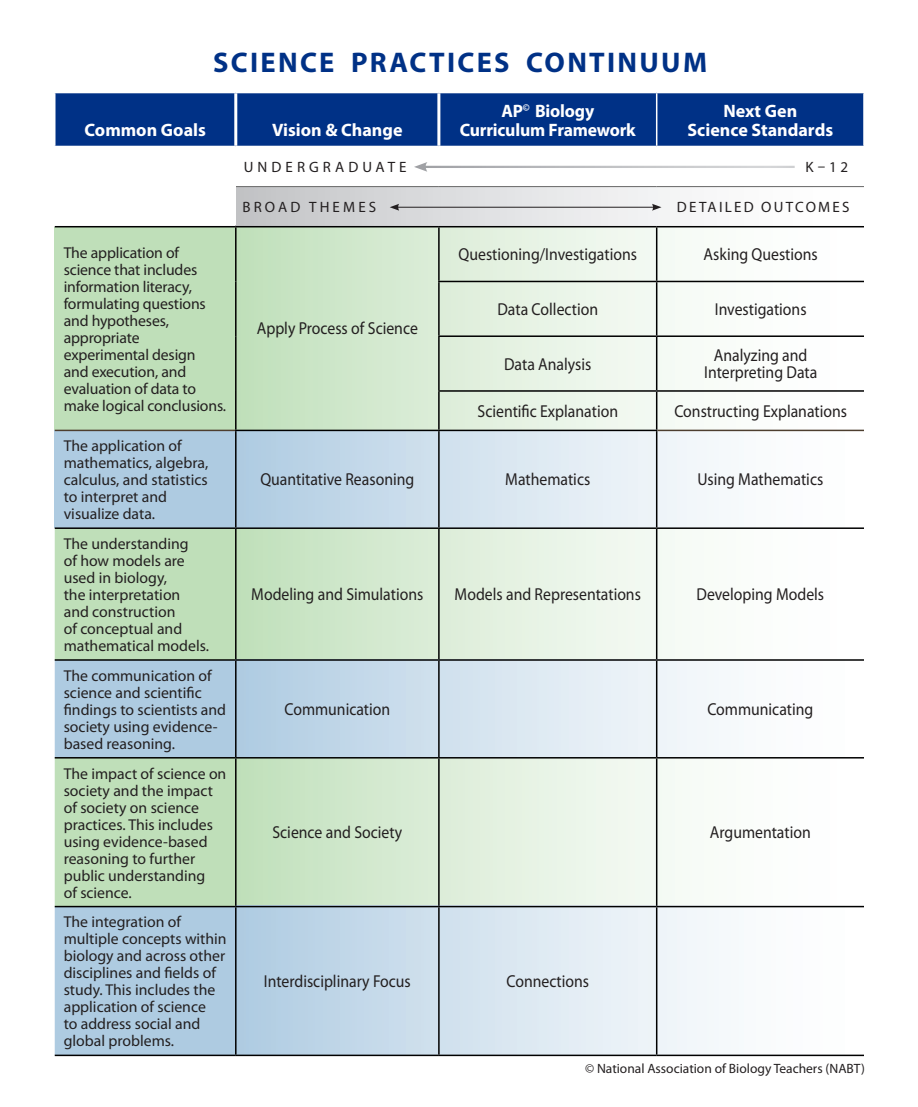
<style>
.page{position:relative;width:918px;height:1107px;background:#fff}
.page>*{position:absolute;margin:0;border:0;box-sizing:border-box;transform-origin:0 0}
.t1{font:700 28.5px "Myriad Pro";letter-spacing:.08em;color:#003186}
.t2{font:700 18px/19.5px "Myriad Pro";letter-spacing:-.005em;color:#fff;text-align:center}
.t3{font:17.4px/17px "Myriad Pro";color:#231f20;text-align:center;scale:.91 1}
.t4{font:15.75px/17px "Myriad Pro";color:#231f20}
.t5{font:15px "Myriad Pro";letter-spacing:.15em;color:#231f20}
.t6{font:15px "Myriad Pro";letter-spacing:.21em;color:#231f20}
.t7{font:15px "Myriad Pro";letter-spacing:.27em;color:#231f20}
.t8{font:13.5px "Myriad Pro";color:#231f20}
</style>
<div class="page">
<div style="left:236px;top:757px;width:628px;height:148px;background:linear-gradient(to right,#c5e2bf,#fff)"></div>
<div style="left:236px;top:227px;width:628px;height:203px;background:linear-gradient(to right,#c5e2bf,#fff)"></div>
<div style="left:236px;top:528px;width:628px;height:132px;background:linear-gradient(to right,#c5e2bf,#fff)"></div>
<div style="left:236px;top:905px;width:628px;height:151px;background:linear-gradient(to right,#b2cde2,#fff)"></div>
<div style="left:236px;top:430px;width:628px;height:98px;background:linear-gradient(to right,#b3cee3,#fff)"></div>
<div style="left:236px;top:660px;width:628px;height:97px;background:linear-gradient(to right,#b3cee3,#fff)"></div>
<div style="left:236px;top:187px;width:628px;height:40px;background:linear-gradient(to right,#c5c6c8,#fff)"></div>
<hr style="left:397px;top:207px;width:257px;height:1px;background:#231f20">
<svg style="left:390px;top:204px;width:9px;height:7px"></svg>
<svg style="left:652px;top:204px;width:10px;height:7px"></svg>
<div style="left:56px;top:93px;width:807px;height:53px;background:#003186"></div>
<div style="left:55px;top:227px;width:181px;height:203px;background:#bfdfb9"></div>
<div style="left:55px;top:430px;width:181px;height:98px;background:#aecbe1"></div>
<div style="left:55px;top:529px;width:180px;height:130px;background:#bfdfb9"></div>
<svg style="left:55px;top:661px;width:180px;height:394px;background:#b3d2d1"></svg>
<hr style="left:55px;top:226px;width:181px;height:1px;background:#000">
<hr style="left:236px;top:226px;width:203px;height:1px;background:#000">
<hr style="left:439px;top:226px;width:218px;height:1px;background:#000">
<hr style="left:657px;top:226px;width:207px;height:1px;background:#000">
<hr style="left:55px;top:527px;width:181px;height:2px;background:#000">
<hr style="left:236px;top:527px;width:203px;height:2px;background:#000">
<hr style="left:439px;top:527px;width:218px;height:2px;background:#000">
<hr style="left:657px;top:527px;width:207px;height:2px;background:#000">
<hr style="left:438px;top:281px;width:219px;height:1px;background:#000">
<hr style="left:657px;top:281px;width:207px;height:1px;background:#000">
<hr style="left:438px;top:335px;width:219px;height:2px;background:#000">
<hr style="left:657px;top:335px;width:207px;height:2px;background:#000">
<hr style="left:438px;top:390px;width:219px;height:2px;background:#000">
<hr style="left:657px;top:390px;width:207px;height:2px;background:#000">
<hr style="left:235px;top:430px;width:204px;height:1px;background:#000">
<hr style="left:439px;top:430px;width:218px;height:1px;background:#000">
<hr style="left:55px;top:430px;width:180px;height:1px;background:#4d3e2f">
<hr style="left:657px;top:430px;width:207px;height:1px;background:#4d3e2f">
<hr style="left:55px;top:659px;width:181px;height:2px;background:#000">
<hr style="left:236px;top:659px;width:203px;height:2px;background:#000">
<hr style="left:439px;top:659px;width:218px;height:2px;background:#000">
<hr style="left:657px;top:659px;width:207px;height:2px;background:#000">
<hr style="left:55px;top:906px;width:181px;height:1px;background:#000">
<hr style="left:236px;top:906px;width:203px;height:1px;background:#000">
<hr style="left:439px;top:906px;width:218px;height:1px;background:#000">
<hr style="left:657px;top:906px;width:207px;height:1px;background:#000">
<hr style="left:55px;top:1055px;width:181px;height:1px;background:#000">
<hr style="left:236px;top:1055px;width:203px;height:1px;background:#000">
<hr style="left:439px;top:1055px;width:218px;height:1px;background:#000">
<hr style="left:657px;top:1055px;width:207px;height:1px;background:#000">
<hr style="left:55px;top:757px;width:181px;height:2px;background:#000">
<hr style="left:236px;top:757px;width:203px;height:2px;background:#000">
<hr style="left:439px;top:757px;width:218px;height:2px;background:#000">
<hr style="left:657px;top:757px;width:207px;height:2px;background:#000">
<hr style="left:235px;top:227px;width:2px;height:54px;background:#000">
<hr style="left:438px;top:227px;width:2px;height:54px;background:#000">
<hr style="left:235px;top:281px;width:2px;height:55px;background:#000">
<hr style="left:438px;top:282px;width:2px;height:53px;background:#000">
<hr style="left:235px;top:336px;width:2px;height:55px;background:#000">
<hr style="left:438px;top:337px;width:2px;height:53px;background:#000">
<hr style="left:235px;top:391px;width:2px;height:39px;background:#000">
<hr style="left:438px;top:392px;width:2px;height:38px;background:#000">
<hr style="left:235px;top:431px;width:2px;height:96px;background:#000">
<hr style="left:438px;top:431px;width:2px;height:96px;background:#000">
<hr style="left:235px;top:529px;width:2px;height:130px;background:#000">
<hr style="left:438px;top:529px;width:2px;height:130px;background:#000">
<hr style="left:235px;top:759px;width:2px;height:147px;background:#000">
<hr style="left:438px;top:759px;width:2px;height:147px;background:#000">
<hr style="left:235px;top:907px;width:2px;height:148px;background:#000">
<hr style="left:438px;top:907px;width:2px;height:148px;background:#000">
<hr style="left:235px;top:661px;width:2px;height:96px;background:#000">
<hr style="left:438px;top:661px;width:2px;height:96px;background:#000">
<hr style="left:656px;top:93px;width:1px;height:53px;background:#fff">
<hr style="left:234px;top:93px;width:3px;height:53px;background:#fff">
<hr style="left:437px;top:93px;width:3px;height:53px;background:#fff">
<hr style="left:656px;top:227px;width:1px;height:54px;background:#000">
<hr style="left:656px;top:282px;width:1px;height:53px;background:#000">
<hr style="left:656px;top:337px;width:1px;height:53px;background:#000">
<hr style="left:656px;top:392px;width:1px;height:38px;background:#000">
<hr style="left:656px;top:431px;width:1px;height:96px;background:#000">
<hr style="left:656px;top:529px;width:1px;height:130px;background:#000">
<hr style="left:656px;top:661px;width:1px;height:96px;background:#000">
<hr style="left:656px;top:759px;width:1px;height:147px;background:#000">
<hr style="left:656px;top:907px;width:1px;height:148px;background:#000">
<hr style="left:236px;top:186px;width:203px;height:1px;background:#666">
<hr style="left:439px;top:186px;width:218px;height:1px;background:#666">
<hr style="left:657px;top:186px;width:207px;height:1px;background:#666">
<svg style="left:414px;top:162px;width:13px;height:10px"></svg>
<h1 class="t1" style="left:213px;top:44px;width:495px">SCIENCE PRACTICES CONTINUUM</h1>
<p class="t2" style="left:85px;top:120px;width:123px">Common Goals</p>
<p class="t2" style="left:272px;top:120px;width:132px">Vision &amp; Change</p>
<p class="t2" style="left:460px;top:100px;width:178px">AP<sup>©</sup> Biology<br>Curriculum Framework</p>
<p class="t2" style="left:687px;top:100px;width:147px">Next Gen<br>Science Standards</p>
<p class="t4" style="left:64px;top:244px;width:164px">The application of science that includes information literacy, formulating questions and hypotheses, appropriate experimental design<br>and execution, and evaluation of data to make logical conclusions.</p>
<p class="t4" style="left:64px;top:437px;width:146px">The application of mathematics, algebra, calculus, and statistics to interpret and visualize data.</p>
<p class="t4" style="left:64px;top:535px;width:147px">The understanding<br>of how models are used in biology,<br>the interpretation and construction<br>of conceptual and mathematical models.</p>
<p class="t4" style="left:64px;top:667px;width:164px">The communication of science and scientific findings to scientists and society using evidence&shy;based reasoning.</p>
<p class="t4" style="left:64px;top:765px;width:164px">The impact of science on society and the impact of society on science practices. This includes using evidence-based reasoning to further public understanding<br>of science.</p>
<p class="t4" style="left:64px;top:913px;width:164px">The integration of multiple concepts within biology and across other disciplines and fields of study. This includes the application of science<br>to address social and global problems.</p>
<p class="t7" style="left:244px;top:158px;width:164px">UNDERGRADUATE</p>
<p class="t6" style="left:806px;top:158px;width:44px">K–12</p>
<p class="t6" style="left:242px;top:198px;width:135px">BROAD THEMES</p>
<p class="t5" style="left:677px;top:198px;width:174px">DETAILED OUTCOMES</p>
<p class="t3" style="left:257px;top:320px;width:179px">Apply Process of Science</p>
<p class="t3" style="left:459px;top:245px;width:198px">Questioning/Investigations</p>
<p class="t3" style="left:704px;top:245px;width:127px">Asking Questions</p>
<p class="t3" style="left:497px;top:300px;width:112px">Data Collection</p>
<p class="t3" style="left:715px;top:300px;width:102px">Investigations</p>
<p class="t3" style="left:504px;top:355px;width:97px">Data Analysis</p>
<p class="t3" style="left:704px;top:346px;width:126px">Analyzing and<br>Interpreting Data</p>
<p class="t3" style="left:478px;top:402px;width:156px">Scientific Explanation</p>
<p class="t3" style="left:674px;top:402px;width:191px">Constructing Explanations</p>
<p class="t3" style="left:260px;top:471px;width:171px">Quantitative Reasoning</p>
<p class="t3" style="left:505px;top:471px;width:95px">Mathematics</p>
<p class="t3" style="left:697px;top:471px;width:140px">Using Mathematics</p>
<p class="t3" style="left:251px;top:585px;width:191px">Modeling and Simulations</p>
<p class="t3" style="left:455px;top:585px;width:206px">Models and Representations</p>
<p class="t3" style="left:696px;top:585px;width:142px">Developing Models</p>
<p class="t3" style="left:284px;top:700px;width:118px">Communication</p>
<p class="t3" style="left:707px;top:700px;width:118px">Communicating</p>
<p class="t3" style="left:272px;top:824px;width:144px">Science and Society</p>
<p class="t3" style="left:710px;top:824px;width:112px">Argumentation</p>
<p class="t3" style="left:264px;top:972px;width:163px">Interdisciplinary Focus</p>
<p class="t3" style="left:506px;top:972px;width:92px">Connections</p>
<p class="t8" style="left:585px;top:1060px;width:282px">© National Association of Biology Teachers (NABT)</p>
</div>
